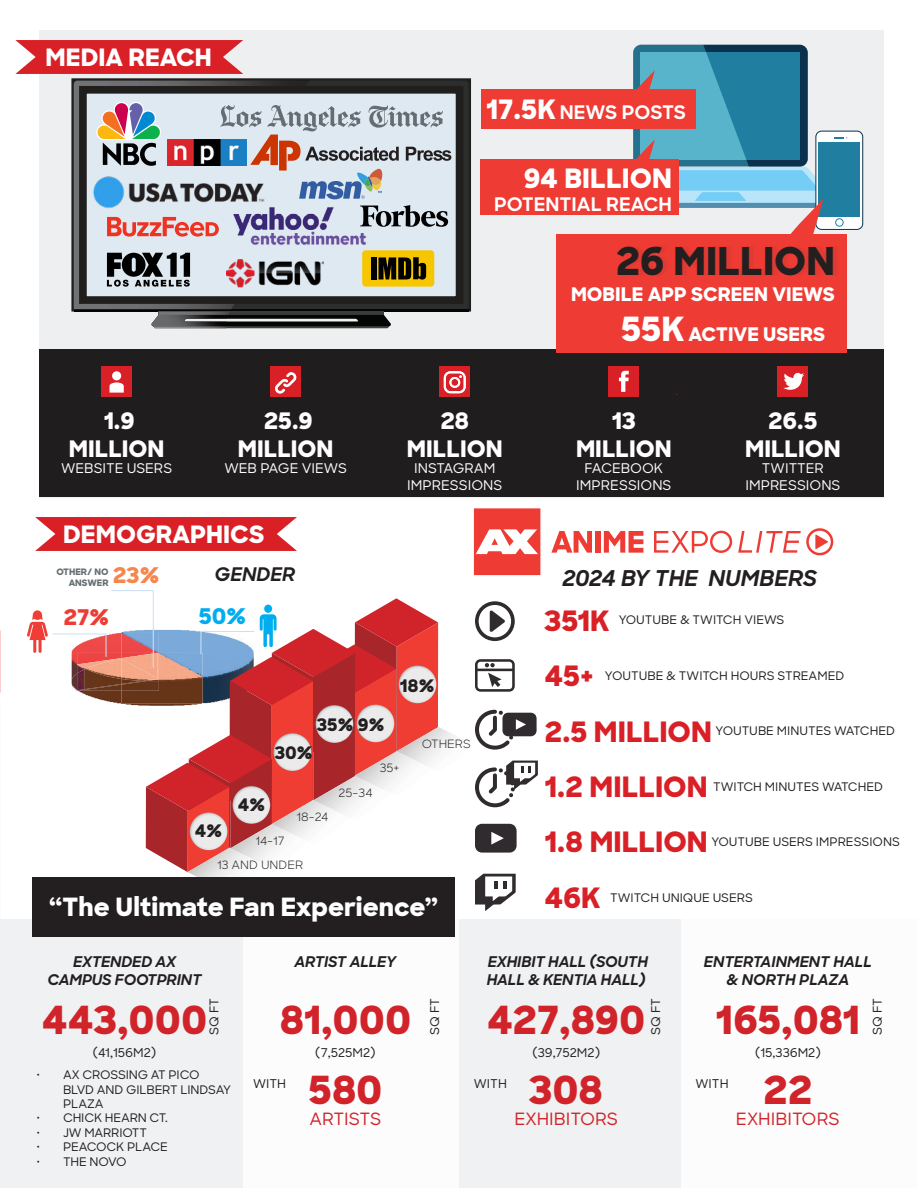
<style>
.page{position:relative;width:918px;height:1188px;background:#fff}
.page>*{position:absolute;margin:0;border:0;box-sizing:border-box;transform-origin:0 0}
.t1{font:800 39.3px/70.2px "Sharp Sans";letter-spacing:-.005em;color:#d1232a;text-align:center}
.t2{font:800 39px "Sharp Sans";color:#231f20}
.t3{font:800 28.5px "Sharp Sans";color:#d92026}
.t4{font:800 27.15px "Sharp Sans";color:#fff}
.t5{font:800 25.5px "Sharp Sans";color:#fff}
.t6{font:800 24.3px "Sharp Sans";color:#fff}
.t7{font:800 23.1px/27.8px "Sharp Sans";color:#fff;text-align:center}
.t8{font:italic 700 22.2px "Sharp Sans";color:#231f20}
.t9{font:800 21.9px "Sharp Sans";color:#00aeef}
.t10{font:800 21.9px "Sharp Sans";color:#f5864d}
.t11{font:800 21.9px "Sharp Sans";color:#ee3b34}
.t12{font:800 19.05px/40px "Sharp Sans";color:#fff}
.t13{font:700 19.05px "Sharp Sans";color:#fff}
.t14{font:italic 700 19.05px "Sharp Sans";color:#231f20}
.t15{font:800 17.55px "Sharp Sans";color:#231f20}
.t16{font:500 17.25px "Sharp Sans";color:#d1232a}
.t17{font:italic 700 15px/18px "Sharp Sans";letter-spacing:-.01em;color:#231f20}
.t18{font:500 13.65px/16.4px "Sharp Sans";color:#fff;text-align:center}
.t19{font:500 12.3px "Sharp Sans";color:#231f20}
.t20{font:500 12px/14.4px "Sharp Sans";letter-spacing:-.005em;color:#231f20}
.t21{font:11.7px "Sharp Sans";color:#231f20}
.t22{font:800 9px/10.8px "Sharp Sans";color:#666f72;text-align:right}
.s1{font-weight:800;font-size:27.15px}
.s2{font-size:33.9px}
</style>
<div class="page">
<div style="left:39px;top:30px;width:845px;height:467px;background:#edeff0"></div>
<div style="left:39px;top:350px;width:845px;height:147px;background:#231f20"></div>
<div style="left:0;top:920px;width:918px;height:268px;background:#f0f1f2"></div>
<div style="left:681px;top:920px;width:237px;height:268px;background:#fcfcfc"></div>
<div style="left:243px;top:920px;width:216px;height:268px;background:#fcfcfc"></div>
<div style="left:71px;top:78px;width:400px;height:234px;border:15px solid #211e1e"></div>
<svg style="left:309px;top:81px;width:160px;height:228px"></svg>
<hr style="left:74px;top:309px;width:395px;height:3px;background:#050504">
<svg style="left:74px;top:81px;width:235px;height:228px"></svg>
<svg style="left:151px;top:312px;width:240px;height:16px;background:#474747"></svg>
<svg style="left:107px;top:253px;width:83px;height:34px"></svg>
<img style="left:92px;top:176px;width:4px;height:33px">
<div style="left:362px;top:250px;width:72px;height:37px;background:#f6c700;border-radius:3px"></div>
<div style="left:362px;top:250px;width:72px;height:37px;border:1px solid #000;border-radius:3px"></div>
<div style="left:371px;top:258px;width:6px;height:22px;background:#000"></div>
<svg style="left:378px;top:257px;width:48px;height:23px"></svg>
<img style="left:227px;top:247px;width:96px;height:55px">
<img style="left:231px;top:247px;width:137px;height:17px">
<svg style="left:15px;top:40px;width:228px;height:34px;background:#db3339"></svg>
<div style="left:816px;top:131px;width:47px;height:98px;background:#fff;border-radius:6px"></div>
<div style="left:815px;top:131px;width:48px;height:99px;border:1px solid #0a324e;border-radius:6px"></div>
<div style="left:819px;top:143px;width:41px;height:74px;background:#207fa1"></div>
<div style="left:481px;top:89px;width:215px;height:40px;background:#ee3b34"></div>
<div style="left:481px;top:159px;width:198px;height:55px;background:#ee3b34"></div>
<div style="left:556px;top:234px;width:291px;height:119px;background:#ee3b34"></div>
<div style="left:621px;top:245px;width:217px;height:31px;background:#e13a33"></div>
<svg style="left:605px;top:45px;width:242px;height:189px"></svg>
<div style="left:102px;top:367px;width:30px;height:30px;background:#d92026"></div>
<div style="left:112px;top:371px;width:9px;height:9px;background:#fff;border-radius:50%"></div>
<svg style="left:110px;top:382px;width:14px;height:11px"></svg>
<div style="left:271px;top:367px;width:30px;height:30px;background:#d92026"></div>
<div style="left:440px;top:367px;width:30px;height:30px;background:#d92026"></div>
<div style="left:609px;top:367px;width:30px;height:30px;background:#d92026"></div>
<div style="left:778px;top:367px;width:30px;height:30px;background:#d92026"></div>
<svg style="left:275px;top:372px;width:22px;height:22px"></svg>
<svg style="left:444px;top:371px;width:22px;height:22px"></svg>
<svg style="left:619px;top:371px;width:10px;height:21px"></svg>
<svg style="left:784px;top:373px;width:20px;height:17px"></svg>
<svg style="left:96px;top:83px;width:355px;height:164px"></svg>
<svg style="left:35px;top:517px;width:262px;height:34px;background:#dc3137"></svg>
<svg style="left:474px;top:508px;width:66px;height:67px"></svg>
<svg style="left:551px;top:531px;width:41px;height:22px"></svg>
<div style="left:595px;top:531px;width:6px;height:22px;background:#ee3c35"></div>
<svg style="left:604px;top:531px;width:39px;height:22px"></svg>
<svg style="left:654px;top:531px;width:78px;height:22px"></svg>
<svg style="left:738px;top:528px;width:95px;height:27px"></svg>
<svg style="left:475px;top:601px;width:40px;height:40px"></svg>
<svg style="left:475px;top:659px;width:40px;height:33px"></svg>
<svg style="left:475px;top:824px;width:42px;height:29px"></svg>
<svg style="left:475px;top:710px;width:62px;height:40px"></svg>
<svg style="left:475px;top:874px;width:41px;height:37px"></svg>
<svg style="left:475px;top:761px;width:63px;height:46px"></svg>
<img style="left:438px;top:727px;width:40px;height:44px">
<img style="left:188px;top:872px;width:44px;height:5px">
<svg style="left:27px;top:590px;width:411px;height:282px"></svg>
<div style="left:32px;top:877px;width:423px;height:59px;background:#231f20"></div>
<h3 class="t6" style="left:46px;top:39px;width:168px">MEDIA REACH</h3>
<h3 class="t7" style="left:69px;top:406px;width:97px">1.9<br>MILLION</h3>
<p class="t18" style="left:61px;top:460px;width:113px">WEBSITE USERS</p>
<h3 class="t7" style="left:238px;top:406px;width:97px">25.9<br>MILLION</h3>
<p class="t18" style="left:224px;top:460px;width:124px">WEB PAGE VIEWS</p>
<h3 class="t6" style="left:63px;top:516px;width:203px">DEMOGRAPHICS</h3>
<h3 class="t13" style="left:486px;top:98px;width:201px"><span class="s1">17.5K</span> NEWS POSTS</h3>
<h3 class="t4" style="left:524px;top:158px;width:150px">94 BILLION</h3>
<h3 class="t13" style="left:494px;top:190px;width:179px">POTENTIAL REACH</h3>
<h2 class="t2" style="left:616px;top:232px;width:221px">26 MILLION</h2>
<h3 class="t7" style="left:407px;top:406px;width:97px">28<br>MILLION</h3>
<p class="t18" style="left:407px;top:460px;width:97px">INSTAGRAM<br>IMPRESSIONS</p>
<h3 class="t12" style="left:621px;top:273px;width:215px;text-indent:-50px">MOBILE APP SCREEN VIEWS<br><span class="s2">55K</span> ACTIVE USERS</h3>
<h3 class="t7" style="left:576px;top:406px;width:97px">13<br>MILLION</h3>
<p class="t18" style="left:576px;top:460px;width:97px">FACEBOOK<br>IMPRESSIONS</p>
<h3 class="t7" style="left:745px;top:406px;width:97px">26.5<br>MILLION</h3>
<p class="t18" style="left:745px;top:460px;width:97px">TWITTER<br>IMPRESSIONS</p>
<p class="t22" style="left:56px;top:566px;width:54px">OTHER/ NO<br>ANSWER</p>
<h3 class="t10" style="left:113px;top:559px;width:48px">23%</h3>
<h3 class="t11" style="left:63px;top:601px;width:47px">27%</h3>
<h3 class="t14" style="left:215px;top:560px;width:82px">GENDER</h3>
<h3 class="t9" style="left:199px;top:600px;width:49px">50%</h3>
<h3 class="t15" style="left:400px;top:672px;width:36px">18%</h3>
<h3 class="t15" style="left:317px;top:712px;width:69px">35% 9%</h3>
<p class="t21" style="left:380px;top:759px;width:21px">35+</p>
<p class="t21" style="left:339px;top:784px;width:35px">25-34</p>
<p class="t21" style="left:422px;top:735px;width:51px">OTHERS</p>
<h3 class="t15" style="left:275px;top:740px;width:39px">30%</h3>
<h3 class="t15" style="left:238px;top:791px;width:29px">4%</h3>
<p class="t21" style="left:256px;top:832px;width:31px">14-17</p>
<p class="t21" style="left:297px;top:808px;width:33px">18-24</p>
<h3 class="t15" style="left:195px;top:818px;width:29px">4%</h3>
<p class="t21" style="left:217px;top:856px;width:87px">13 AND UNDER</p>
<h3 class="t5" style="left:49px;top:888px;width:391px">“The Ultimate Fan Experience”</h3>
<h3 class="t8" style="left:562px;top:561px;width:256px">2024 BY THE NUMBERS</h3>
<h3 class="t3" style="left:544px;top:599px;width:66px">351K</h3>
<p class="t20" style="left:619px;top:612px;width:167px">YOUTUBE &amp; TWITCH VIEWS</p>
<h3 class="t3" style="left:544px;top:654px;width:51px">45+</h3>
<p class="t20" style="left:605px;top:668px;width:241px">YOUTUBE &amp; TWITCH HOURS STREAMED</p>
<h3 class="t3" style="left:544px;top:710px;width:169px">2.5 MILLION</h3>
<p class="t20" style="left:716px;top:723px;width:181px">YOUTUBE MINUTES WATCHED</p>
<h3 class="t3" style="left:544px;top:765px;width:165px">1.2 MILLION</h3>
<p class="t20" style="left:713px;top:779px;width:171px">TWITCH MINUTES WATCHED</p>
<h3 class="t3" style="left:544px;top:821px;width:165px">1.8 MILLION</h3>
<p class="t20" style="left:711px;top:834px;width:190px">YOUTUBE USERS IMPRESSIONS</p>
<h3 class="t3" style="left:544px;top:876px;width:57px">46K</h3>
<p class="t20" style="left:610px;top:890px;width:144px">TWITCH UNIQUE USERS</p>
<p class="t17" style="left:73px;top:952px;width:105px">EXTENDED AX</p>
<p class="t17" style="left:295px;top:952px;width:103px">ARTIST ALLEY</p>
<p class="t17" style="left:47px;top:970px;width:156px">CAMPUS FOOTPRINT</p>
<p class="t17" style="left:487px;top:952px;width:163px">EXHIBIT HALL (SOUTH<br>HALL &amp; KENTIA HALL)</p>
<p class="t19" style="left:205px;top:1035px;width:38px;rotate:-90deg">SQ FT</p>
<p class="t19" style="left:426px;top:1035px;width:38px;rotate:-90deg">SQ FT</p>
<p class="t19" style="left:647px;top:1035px;width:38px;rotate:-90deg">SQ FT</p>
<h1 class="t1" style="left:42px;top:983px;width:167px">443,000</h1>
<h1 class="t1" style="left:280px;top:983px;width:133px">81,000</h1>
<h1 class="t1" style="left:487px;top:983px;width:160px">427,890<br>308</h1>
<h3 class="t16" style="left:514px;top:1106px;width:105px">EXHIBITORS</h3>
<p class="t19" style="left:93px;top:1043px;width:65px">(41,156M2)</p>
<p class="t19" style="left:315px;top:1043px;width:62px">(7,525M2)</p>
<p class="t19" style="left:532px;top:1043px;width:69px">(39,752M2)</p>
<p class="t19" style="left:253px;top:1075px;width:35px">WITH</p>
<p class="t19" style="left:474px;top:1075px;width:35px">WITH</p>
<p class="t20" style="left:63px;top:1067px;width:169px;text-indent:-27px">• AX CROSSING AT PICO<br>BLVD AND GILBERT LINDSAY<br>PLAZA</p>
<p class="t20" style="left:36px;top:1110px;width:133px">• CHICK HEARN CT.</p>
<p class="t20" style="left:36px;top:1125px;width:112px">• JW MARRIOTT</p>
<p class="t20" style="left:36px;top:1139px;width:133px">• PEACOCK PLACE</p>
<p class="t20" style="left:36px;top:1153px;width:92px">• THE NOVO</p>
<h1 class="t1" style="left:309px;top:1053px;width:75px">580</h1>
<h3 class="t16" style="left:310px;top:1106px;width:73px">ARTISTS</h3>
<p class="t17" style="left:704px;top:952px;width:170px;text-align:center">ENTERTAINMENT HALL &amp; NORTH PLAZA</p>
<h1 class="t1" style="left:716px;top:983px;width:146px">165,081<br>22</h1>
<h3 class="t16" style="left:736px;top:1106px;width:105px">EXHIBITORS</h3>
<p class="t19" style="left:868px;top:1035px;width:38px;rotate:-90deg">SQ FT</p>
<p class="t19" style="left:755px;top:1043px;width:67px">(15,336M2)</p>
<p class="t19" style="left:696px;top:1075px;width:35px">WITH</p>
</div>
